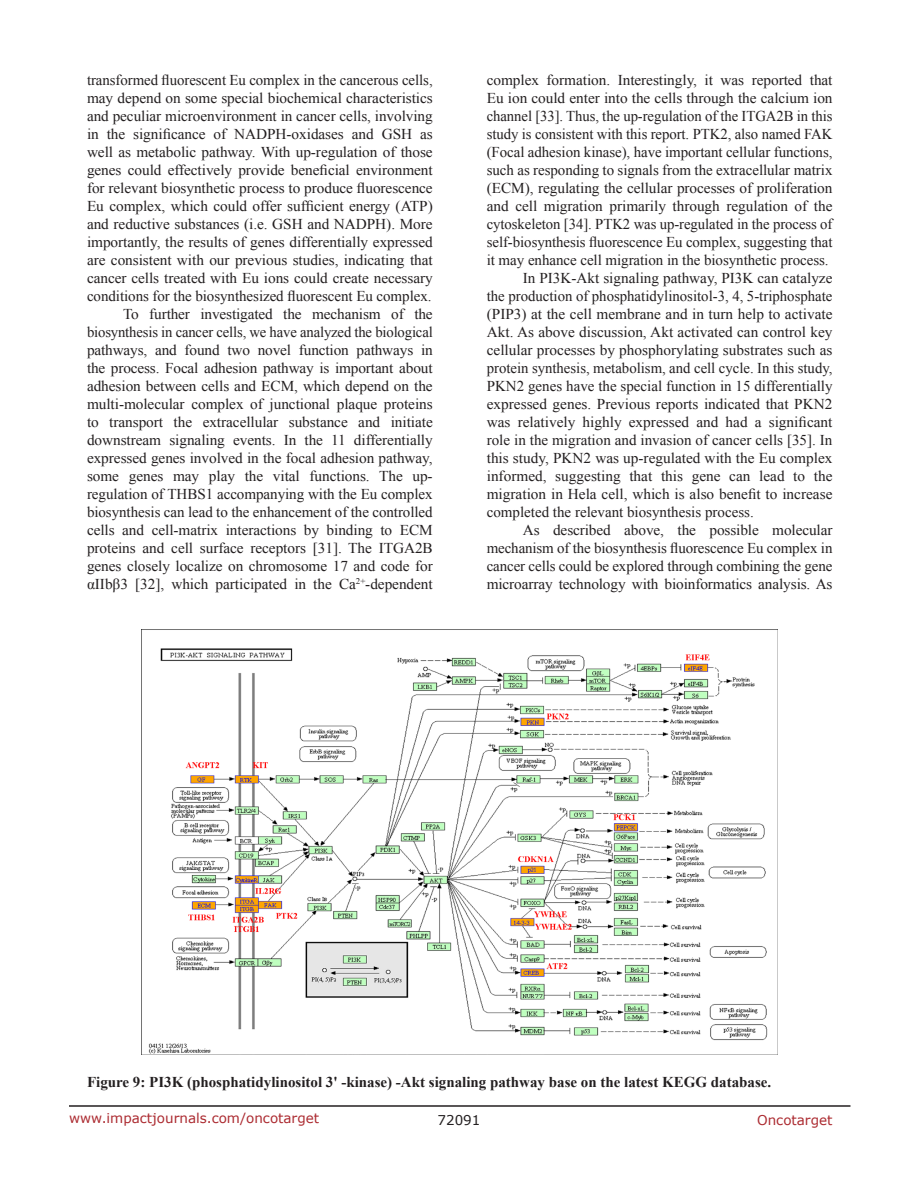
<style>
.page{position:relative;width:918px;height:1188px;background:#fff}
.page>*{position:absolute;margin:0;border:0;box-sizing:border-box;transform-origin:0 0}
.BodyText{font:15px/18px "Times New Roman";letter-spacing:-.005em;color:#231f20;text-align:justify}
.FigureText{font:700 15px "Times New Roman";color:#231f20}
.t1{font:13.5px "Verdana";color:#ac2b31}
.t2{font:13.5px "Verdana";color:#231f20}
</style>
<div class="page">
<hr style="left:69px;top:1105px;width:781px;height:2px;background:#231f20">
<img style="left:148px;top:630px;width:630px;height:424px">
<p class="BodyText" style="left:87px;top:71px;width:347px">transformed fluorescent Eu complex in the cancerous cells, may depend on some special biochemical characteristics and peculiar microenvironment in cancer cells, involving in the significance of NADPH-oxidases and GSH as well as metabolic pathway. With up-regulation of those genes could effectively provide beneficial environment for relevant biosynthetic process to produce fluorescence Eu complex, which could offer sufficient energy (ATP) and reductive substances (i.e. GSH and NADPH). More importantly, the results of genes differentially expressed are consistent with our previous studies, indicating that cancer cells treated with Eu ions could create necessary conditions for the biosynthesized fluorescent Eu complex.</p>
<p class="BodyText" style="left:87px;top:305px;width:347px;text-indent:36px">To further investigated the mechanism of the biosynthesis in cancer cells, we have analyzed the biological pathways, and found two novel function pathways in the process. Focal adhesion pathway is important about adhesion between cells and ECM, which depend on the multi-molecular complex of junctional plaque proteins to transport the extracellular substance and initiate downstream signaling events. In the 11 differentially expressed genes involved in the focal adhesion pathway, some genes may play the vital functions. The up&shy;regulation of THBS1 accompanying with the Eu complex biosynthesis can lead to the enhancement of the controlled cells and cell-matrix interactions by binding to ECM proteins and cell surface receptors [31]. The ITGA2B genes closely localize on chromosome 17 and code for αIIbβ3 [32], which participated in the Ca<sup>2+</sup>-dependent</p>
<p class="BodyText" style="left:487px;top:71px;width:347px">complex formation. Interestingly, it was reported that Eu ion could enter into the cells through the calcium ion channel [33]. Thus, the up-regulation of the ITGA2B in this study is consistent with this report. PTK2, also named FAK (Focal adhesion kinase), have important cellular functions, such as responding to signals from the extracellular matrix (ECM), regulating the cellular processes of proliferation and cell migration primarily through regulation of the cytoskeleton [34]. PTK2 was up-regulated in the process of self-biosynthesis fluorescence Eu complex, suggesting that it may enhance cell migration in the biosynthetic process.</p>
<p class="BodyText" style="left:487px;top:269px;width:347px;text-indent:36px">In PI3K-Akt signaling pathway, PI3K can catalyze the production of phosphatidylinositol-3, 4, 5-triphosphate (PIP3) at the cell membrane and in turn help to activate Akt. As above discussion, Akt activated can control key cellular processes by phosphorylating substrates such as protein synthesis, metabolism, and cell cycle. In this study, PKN2 genes have the special function in 15 differentially expressed genes. Previous reports indicated that PKN2 was relatively highly expressed and had a significant role in the migration and invasion of cancer cells [35]. In this study, PKN2 was up-regulated with the Eu complex informed, suggesting that this gene can lead to the migration in Hela cell, which is also benefit to increase completed the relevant biosynthesis process.</p>
<p class="BodyText" style="left:487px;top:521px;width:347px;text-indent:36px">As described above, the possible molecular mechanism of the biosynthesis fluorescence Eu complex in cancer cells could be explored through combining the gene microarray technology with bioinformatics analysis. As</p>
<p class="FigureText" style="left:87px;top:1072px;width:686px">Figure 9: PI3K (phosphatidylinositol 3' -kinase) -Akt signaling pathway base on the latest KEGG database.</p>
<p class="t1" style="left:69px;top:1109px;width:252px">www.impactjournals.com/oncotarget</p>
<p class="t2" style="left:438px;top:1111px;width:44px">72091</p>
<p class="t1" style="left:757px;top:1111px;width:77px">Oncotarget</p>
</div>
